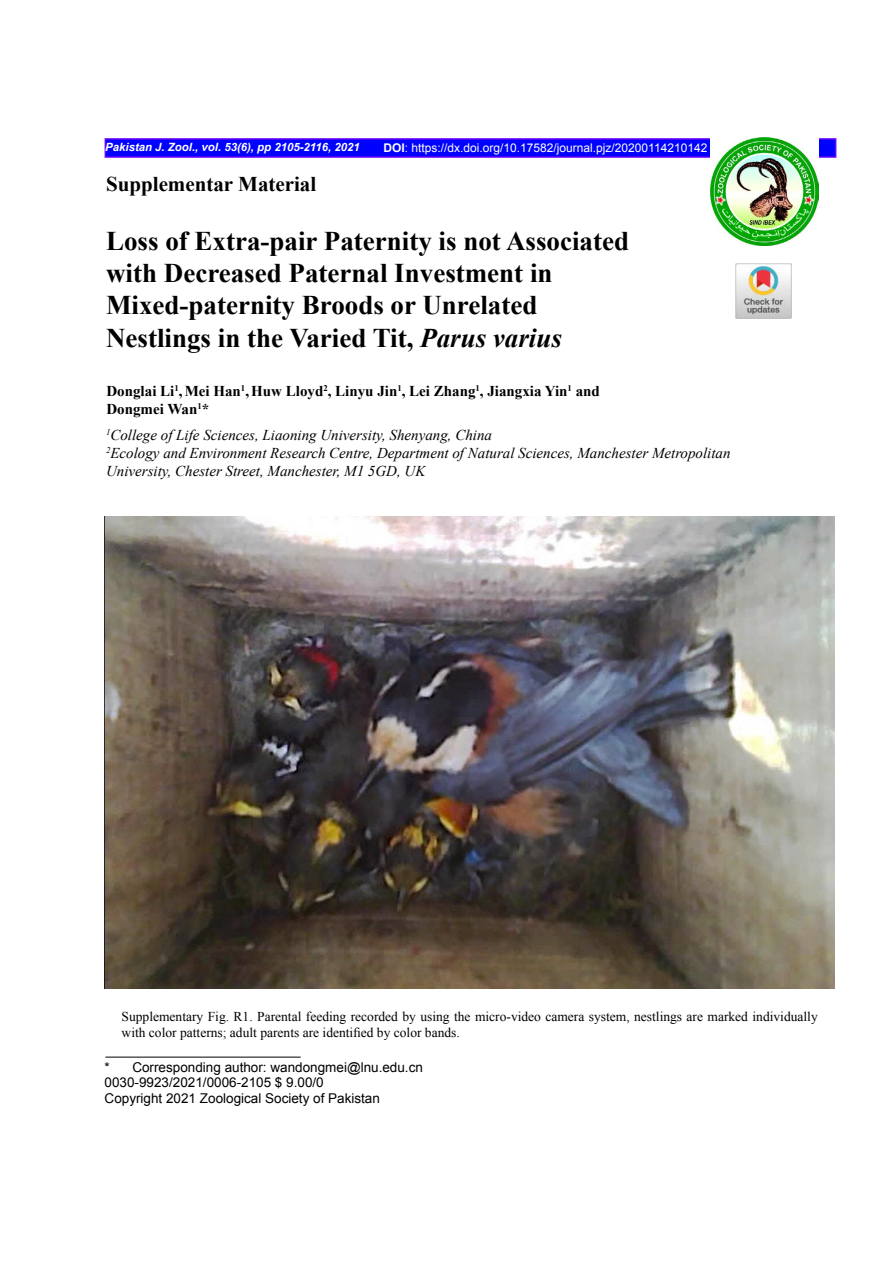
<style>
.page{position:relative;width:893px;height:1263px;background:#fff}
.page>*{position:absolute;margin:0;border:0;box-sizing:border-box;transform-origin:0 0}
.t1{font:700 27px/32.4px "Times New Roman";color:#000}
.t2{font:700 21px "Times New Roman";color:#000}
.t3{font:italic 15px/18px "Times New Roman";color:#000}
.t4{font:700 15px/18px "Times New Roman";color:#000}
.t5{font:13.5px/16.2px "Times New Roman";color:#000}
.t6{font:13.5px/15.9px "Arial";color:#000}
.t7{font:12px "Arial";color:#fff}
.t8{font:italic 700 11.4px "Arial";color:#fff}
.s1{font-weight:700}
.s2{font-style:italic}
</style>
<div class="page">
<img style="left:736px;top:263px;width:55px;height:55px">
<div style="left:105px;top:138px;width:731px;height:20px;background:#00f;border:2px solid #60f"></div>
<img style="left:710px;top:138px;width:108px;height:108px">
<img style="left:105px;top:517px;width:729px;height:472px">
<hr style="left:105px;top:1057px;width:196px;height:1px;background:#000">
<p class="t8" style="left:105px;top:139px;width:256px">Pakistan J. Zool., vol. 53(6), pp 2105-2116, 2021</p>
<p class="t7" style="left:383px;top:140px;width:326px"><span class="s1">DOI</span>: https://dx.doi.org/10.17582/journal.pjz/20200114210142</p>
<h2 class="t2" style="left:106px;top:170px;width:212px">Supplementar Material</h2>
<h1 class="t1" style="left:106px;top:224px;width:524px">Loss of Extra-pair Paternity is not Associated with Decreased Paternal Investment in Mixed-paternity Broods or Unrelated Nestlings in the Varied Tit, <span class="s2">Parus varius</span></h1>
<p class="t4" style="left:106px;top:382px;width:495px">Donglai Li<sup>1</sup>,Mei Han<sup>1</sup>,Huw Lloyd<sup>2</sup>, Linyu Jin<sup>1</sup>, Lei Zhang<sup>1</sup>, Jiangxia Yin<sup>1</sup> and<br>Dongmei Wan<sup>1</sup>*</p>
<p class="t3" style="left:106px;top:426px;width:626px"><sup>1</sup>College of Life Sciences, Liaoning University, Shenyang, China<br><sup>2</sup>Ecology and Environment Research Centre, Department of Natural Sciences, Manchester Metropolitan<br>University, Chester Street, Manchester, M1 5GD, UK</p>
<p class="t5" style="left:122px;top:1008px;width:698px">Supplementary Fig. R1. Parental feeding recorded by using the micro-video camera system, nestlings are marked individually with color patterns; adult parents are identified by color bands.</p>
<p class="t6" style="left:105px;top:1059px;width:320px">* Corresponding author: wandongmei@lnu.edu.cn<br>0030-9923/2021/0006-2105 $ 9.00/0<br>Copyright 2021 Zoological Society of Pakistan</p>
</div>
